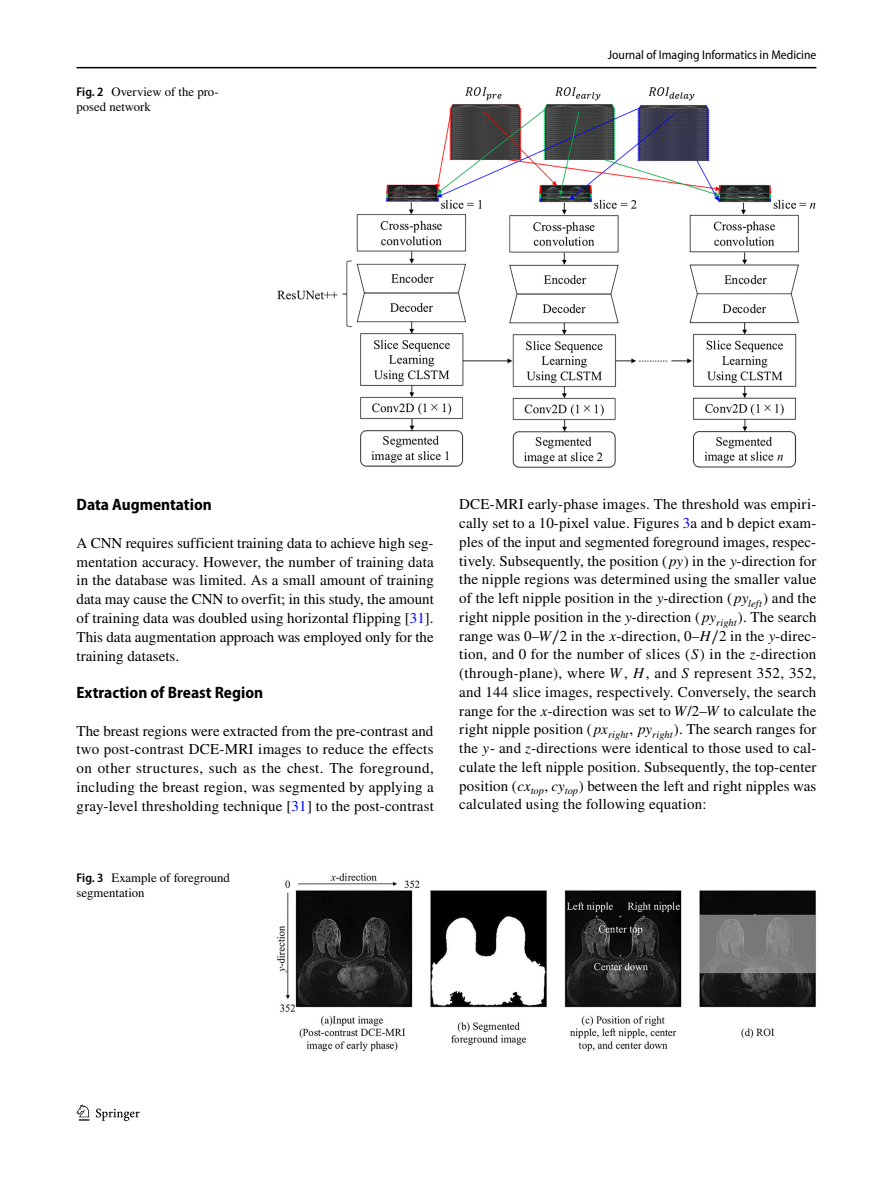
<style>
.page{position:relative;width:893px;height:1187px;background:#fff}
.page>*{position:absolute;margin:0;border:0;box-sizing:border-box;transform-origin:0 0}
.t1{font:700 semi-condensed 16.5px "Myriad Pro";color:#000}
.t2{font:15px/18.8px "STIX";letter-spacing:.01em;color:#000;text-align:justify}
.t3{font:12.75px/15px "STIX";color:#000}
.t4{font:semi-condensed 12.75px "Myriad Pro";color:#000}
.s1{font-family:"Myriad Pro";font-weight:600;font-stretch:semi-condensed}
.s2{color:#00f}
.s3{font-family:"STIX General Italic 17"}
.s4{font-family:"STIX General Italic 19"}
.s5{font-family:"STIX General Italic 20"}
.s6{font-family:"STIX General Italic 21"}
.s7{font-family:"STIX General Italic 22"}
.s8{font-family:"STIX General Italic 23"}
.s9{font-family:"STIX General Italic 24"}
.s10{font-family:"STIX Math"}
.s11{font-family:"STIX General"}
.s12{font-family:"STIX General";font-style:italic}
.s13{font-family:"STIX General Italic 2"}
.s14{font-family:"STIX Math Regular 2"}
.s15{font-family:"STIX General Regular 2"}
.s16{font-family:"STIX General Italic 3"}
.s17{font-family:"STIX General Italic 4"}
.s18{font-family:"STIX General Italic 5"}
.s19{font-family:"STIX General Italic 6"}
.s20{font-family:"STIX General Italic 7"}
.s21{font-family:"STIX General Italic 8"}
.s22{font-family:"STIX General Italic 9"}
.s23{font-family:"STIX General Italic 10"}
.s24{font-family:"STIX General Italic 11"}
.s25{font-family:"STIX General Italic 12"}
.s26{font-family:"STIX General Italic 13"}
.s27{font-family:"STIX General Italic 14"}
.s28{font-family:"STIX General Italic 15"}
.s29{font-family:"STIX General Italic 16"}
.s30{font-family:"STIX General Italic 18"}
</style>
<div class="page">
<hr style="left:77px;top:67px;width:739px;height:1px;background:#000">
<svg style="left:77px;top:1104px;width:12px;height:16px"></svg>
<svg style="left:96px;top:1108px;width:44px;height:12px"></svg>
<img style="left:277px;top:87px;width:539px;height:381px">
<img style="left:277px;top:873px;width:539px;height:178px">
<p class="t3" style="left:77px;top:85px;width:144px"><span class="s1">Fig. 2</span> Overview of the pro&shy;posed network</p>
<p class="t4" style="left:608px;top:48px;width:210px">Journal of Imaging Informatics in Medicine</p>
<p class="t1" style="left:77px;top:495px;width:137px">Data Augmentation</p>
<p class="t2" style="left:77px;top:534px;width:359px">A CNN requires sufficient training data to achieve high seg&shy;mentation accuracy. However, the number of training data in the database was limited. As a small amount of training data may cause the CNN to overfit; in this study, the amount of training data was doubled using horizontal flipping [<span class="s2">31</span>].<br>This data augmentation approach was employed only for the training datasets.</p>
<p class="t1" style="left:77px;top:683px;width:188px">Extraction of Breast Region</p>
<p class="t2" style="left:77px;top:722px;width:359px">The breast regions were extracted from the pre-contrast and two post-contrast DCE-MRI images to reduce the effects on other structures, such as the chest. The foreground, including the breast region, was segmented by applying a gray-level thresholding technique [<span class="s2">31</span>] to the post-contrast</p>
<p class="t3" style="left:77px;top:870px;width:155px"><span class="s1">Fig. 3</span> Example of foreground segmentation</p>
<p class="t2" style="left:459px;top:496px;width:359px">DCE-MRI early-phase images. The threshold was empiri&shy;cally set to a 10-pixel value. Figures <span class="s2">3</span>a and b depict exam&shy;ples of the input and segmented foreground images, respec&shy;tively. Subsequently, the position (<span class="s3">py</span>) in the <span class="s4">y</span>-direction for the nipple regions was determined using the smaller value of the left nipple position in the <span class="s5">y</span>-direction ( <span class="s6">py</span><sub>left</sub>) and the right nipple position in the <span class="s7">y</span>-direction ( <span class="s8">py</span><sub>right</sub>). The search range was 0–<span class="s9">W</span><span class="s10">∕</span><span class="s11">2</span> in the <span class="s12">x</span>-direction, 0–<span class="s13">H</span><span class="s14">∕</span><span class="s15">2</span> in the <span class="s16">y</span>-direc&shy;tion, and 0 for the number of slices (<span class="s17">S</span>) in the <span class="s18">z</span>-direction (through-plane), where <span class="s19">W</span> , <span class="s20">H</span>, and <span class="s21">S</span> represent 352, 352, and 144 slice images, respectively. Conversely, the search range for the <span class="s22">x</span>-direction was set to <span class="s23">W</span>/2–<span class="s24">W</span> to calculate the right nipple position ( <span class="s25">px</span><sub>right</sub>, <span class="s26">py</span><sub>right</sub>). The search ranges for the <span class="s27">y</span>- and <span class="s28">z</span>-directions were identical to those used to cal&shy;culate the left nipple position. Subsequently, the top-center position (<span class="s29">cx</span><sub>top</sub>, <span class="s30">cy</span><sub>top</sub>) between the left and right nipples was calculated using the following equation:</p>
</div>
